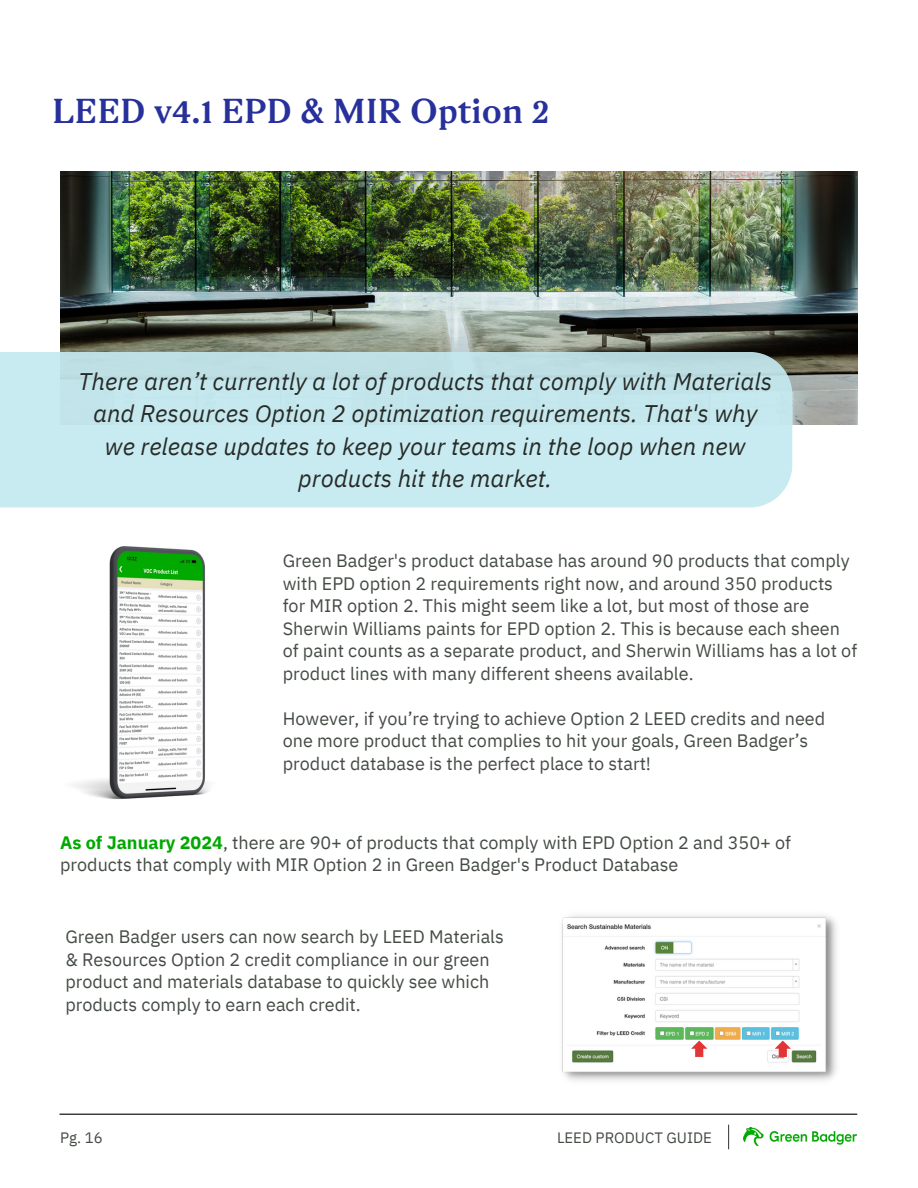
<style>
.page{position:relative;width:918px;height:1188px;background:#fff}
.page>*{position:absolute;margin:0;border:0;box-sizing:border-box;transform-origin:0 0}
.t1{font:500 34.5px "Rza";color:#27309b}
.t2{font:italic 24px/32.7px "IBM Plex Sans";color:#272b27;text-align:center}
.t3{font:18px/22.5px "IBM Plex Sans";color:#444b44}
.t4{font:15px "IBM Plex Sans";color:#444b44}
.s1{font-weight:700;color:#00a900}
</style>
<div class="page">
<img style="left:60px;top:172px;width:798px;height:253px">
<svg style="left:0;top:352px;width:792px;height:156px;fill:#c8eaf1"></svg>
<img style="left:74px;top:546px;width:135px;height:253px">
<img style="left:562px;top:915px;width:275px;height:166px">
<svg style="left:691px;top:1041px;width:16px;height:16px"></svg>
<svg style="left:775px;top:1041px;width:16px;height:16px"></svg>
<hr style="left:60px;top:1114px;width:797px;height:1px;background:#000">
<img style="left:743px;top:1128px;width:114px;height:18px">
<svg style="left:728px;top:1125px;width:1px;height:24px"></svg>
<h1 class="t1" style="left:52px;top:90px;width:499px">LEED v4.1 EPD &amp; MIR Option 2</h1>
<h2 class="t2" style="left:78px;top:364px;width:695px">There aren’t currently a lot of products that comply with Materials and Resources Option 2 optimization requirements. That's why we release updates to keep your teams in the loop when new products hit the market.</h2>
<p class="t3" style="left:283px;top:549px;width:576px">Green Badger's product database has around 90 products that comply with EPD option 2 requirements right now, and around 350 products for MIR option 2. This might seem like a lot, but most of those are Sherwin Williams paints for EPD option 2. This is because each sheen of paint counts as a separate product, and Sherwin Williams has a lot of product lines with many different sheens available.</p>
<p class="t3" style="left:283px;top:707px;width:544px">However, if you’re trying to achieve Option 2 LEED credits and need one more product that complies to hit your goals, Green Badger’s product database is the perfect place to start!</p>
<p class="t3" style="left:60px;top:831px;width:732px"><span class="s1">As of January 2024</span>, there are 90+ of products that comply with EPD Option 2 and 350+ of products that comply with MIR Option 2 in Green Badger's Product Database</p>
<p class="t3" style="left:65px;top:925px;width:440px">Green Badger users can now search by LEED Materials &amp; Resources Option 2 credit compliance in our green product and materials database to quickly see which products comply to earn each credit.</p>
<p class="t4" style="left:60px;top:1127px;width:44px">Pg. 16</p>
<p class="t4" style="left:557px;top:1127px;width:156px">LEED PRODUCT GUIDE</p>
</div>
